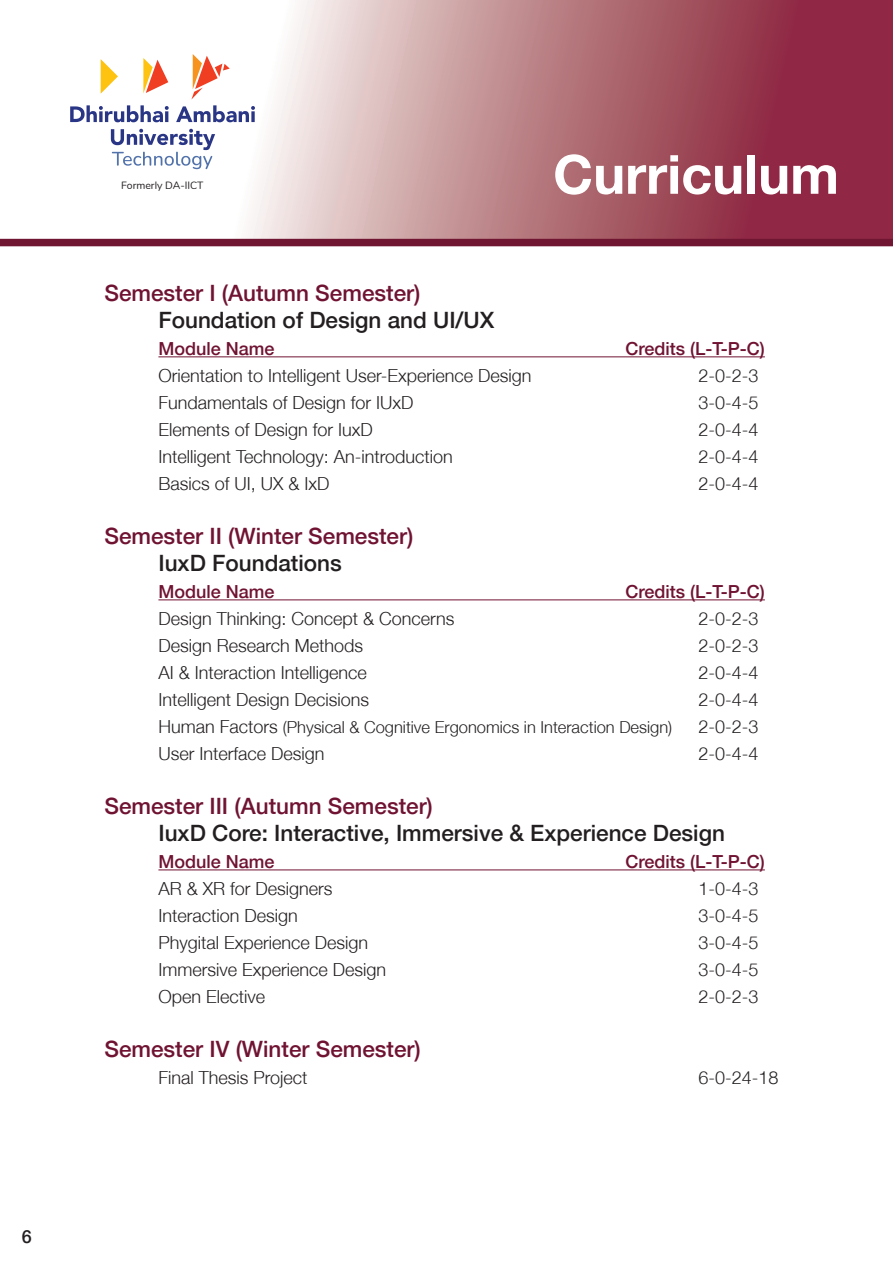
<style>
.page{position:relative;width:893px;height:1263px;background:#fff}
.page>*{position:absolute;margin:0;border:0;box-sizing:border-box;transform-origin:0 0}
.t1{font:700 54px "Helvetica Neue";color:#fff}
.t2{font:500 22.5px "Helvetica Neue";color:#701332}
.t3{font:500 22.5px "Helvetica Neue";color:#231f20}
.t4{font:300 18px "Helvetica Neue";color:#231f20}
.t5{font:500 18px "Helvetica Neue";color:#701332}
.t6{font:500 18px "Helvetica Neue";color:#231f20}
.t7{font:300 16.5px "Helvetica Neue";color:#231f20}
.t8{font:10.5px "Nunito";color:#231f20}
.s1{font-size:18px}
</style>
<div class="page">
<svg style="left:0;top:0;width:893px;height:239px"></svg>
<div style="left:0;top:239px;width:893px;height:7px;background:#701532"></div>
<svg style="left:143px;top:58px;width:25px;height:35px"></svg>
<svg style="left:101px;top:59px;width:17px;height:35px"></svg>
<svg style="left:70px;top:105px;width:99px;height:17px"></svg>
<svg style="left:176px;top:54px;width:79px;height:68px"></svg>
<svg style="left:111px;top:129px;width:104px;height:40px"></svg>
<hr style="left:158px;top:356px;width:607px;height:1px;background:#701332">
<hr style="left:158px;top:599px;width:607px;height:1px;background:#701332">
<hr style="left:158px;top:869px;width:607px;height:1px;background:#701332">
<p class="t6" style="left:22px;top:1226px;width:12px">6</p>
<p class="t8" style="left:121px;top:177px;width:84px">Formerly DA-IICT</p>
<p class="t1" style="left:553px;top:141px;width:287px">Curriculum</p>
<p class="t2" style="left:104px;top:280px;width:317px">Semester I (Autumn Semester)</p>
<p class="t3" style="left:158px;top:307px;width:337px">Foundation of Design and UI/UX</p>
<p class="t5" style="left:158px;top:338px;width:118px">Module Name</p>
<p class="t5" style="left:625px;top:338px;width:141px">Credits (L-T-P-C)</p>
<p class="t4" style="left:158px;top:365px;width:375px">Orientation to Intelligent User-Experience Design</p>
<p class="t4" style="left:698px;top:365px;width:62px">2-0-2-3</p>
<p class="t4" style="left:158px;top:392px;width:257px">Fundamentals of Design for IUxD</p>
<p class="t4" style="left:698px;top:392px;width:62px">3-0-4-5</p>
<p class="t4" style="left:158px;top:419px;width:216px">Elements of Design for IuxD</p>
<p class="t4" style="left:698px;top:419px;width:62px">2-0-4-4</p>
<p class="t4" style="left:158px;top:446px;width:296px">Intelligent Technology: An-introduction</p>
<p class="t4" style="left:698px;top:446px;width:62px">2-0-4-4</p>
<p class="t4" style="left:158px;top:473px;width:173px">Basics of UI, UX &amp; IxD</p>
<p class="t4" style="left:698px;top:473px;width:62px">2-0-4-4</p>
<p class="t2" style="left:104px;top:523px;width:310px">Semester II (Winter Semester)</p>
<p class="t3" style="left:158px;top:550px;width:185px">IuxD Foundations</p>
<p class="t5" style="left:158px;top:581px;width:118px">Module Name</p>
<p class="t5" style="left:625px;top:581px;width:141px">Credits (L-T-P-C)</p>
<p class="t4" style="left:158px;top:608px;width:298px">Design Thinking: Concept &amp; Concerns</p>
<p class="t4" style="left:698px;top:608px;width:62px">2-0-2-3</p>
<p class="t4" style="left:158px;top:635px;width:206px">Design Research Methods</p>
<p class="t4" style="left:698px;top:635px;width:62px">2-0-2-3</p>
<p class="t4" style="left:158px;top:662px;width:210px">AI &amp; Interaction Intelligence</p>
<p class="t4" style="left:698px;top:662px;width:62px">2-0-4-4</p>
<p class="t4" style="left:158px;top:689px;width:212px">Intelligent Design Decisions</p>
<p class="t4" style="left:698px;top:689px;width:62px">2-0-4-4</p>
<p class="t7" style="left:158px;top:717px;width:515px"><span class="s1">Human Factors</span> (Physical &amp; Cognitive Ergonomics in Interaction Design)</p>
<p class="t4" style="left:698px;top:716px;width:62px">2-0-2-3</p>
<p class="t4" style="left:158px;top:743px;width:168px">User Interface Design</p>
<p class="t4" style="left:698px;top:743px;width:62px">2-0-4-4</p>
<p class="t2" style="left:104px;top:793px;width:330px">Semester III (Autumn Semester)</p>
<p class="t3" style="left:158px;top:820px;width:568px">IuxD Core: Interactive, Immersive &amp; Experience Design</p>
<p class="t5" style="left:158px;top:851px;width:118px">Module Name</p>
<p class="t5" style="left:625px;top:851px;width:141px">Credits (L-T-P-C)</p>
<p class="t4" style="left:158px;top:878px;width:176px">AR &amp; XR for Designers</p>
<p class="t4" style="left:698px;top:878px;width:62px">1-0-4-3</p>
<p class="t4" style="left:158px;top:905px;width:141px">Interaction Design</p>
<p class="t4" style="left:698px;top:905px;width:62px">3-0-4-5</p>
<p class="t4" style="left:158px;top:932px;width:211px">Phygital Experience Design</p>
<p class="t4" style="left:698px;top:932px;width:62px">3-0-4-5</p>
<p class="t4" style="left:158px;top:959px;width:229px">Immersive Experience Design</p>
<p class="t4" style="left:698px;top:959px;width:62px">3-0-4-5</p>
<p class="t4" style="left:158px;top:986px;width:108px">Open Elective</p>
<p class="t4" style="left:698px;top:986px;width:62px">2-0-2-3</p>
<p class="t2" style="left:104px;top:1036px;width:318px">Semester IV (Winter Semester)</p>
<p class="t4" style="left:158px;top:1067px;width:151px">Final Thesis Project</p>
<p class="t4" style="left:698px;top:1067px;width:82px">6-0-24-18</p>
</div>
